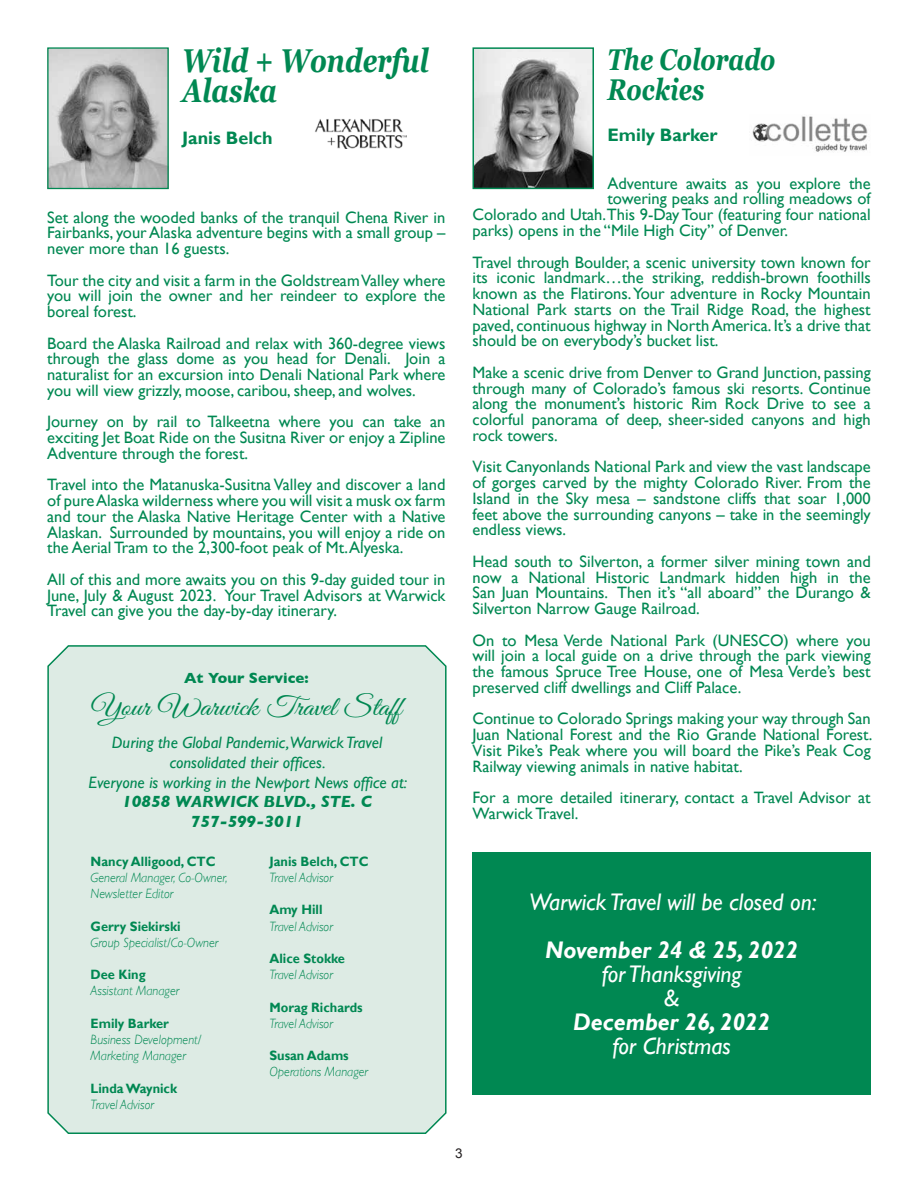
<style>
.page{position:relative;width:918px;height:1188px;background:#fff}
.page>*{position:absolute;margin:0;border:0;box-sizing:border-box;transform-origin:0 0}
.t1{font:italic 700 33px/30px "Georgia";color:#008852;scale:.8 1}
.t2{font:italic 700 30px/30px "Georgia";color:#008852;scale:.8 1}
.t3{font:27px "Great Vibes";color:#008852;scale:1.15 1}
.t4{font:italic 24px/24px "Gill Sans";color:#fff;text-align:center}
.t5{font:italic 700 24px "Gill Sans";color:#fff}
.t6{font:700 18px "Gill Sans";color:#008852}
.t7{font:16.5px/15.8px "Gill Sans";color:#008852;text-align:justify}
.t8{font:italic 16.5px/19.8px "Gill Sans";color:#008852;text-align:center}
.t9{font:italic 700 16.5px/19.8px "Gill Sans";color:#008852;text-align:center}
.t10{font:700 15px "Gill Sans";color:#008852}
.t11{font:italic 300 13.5px/16.2px "Gill Sans";color:#008852;scale:.95 1}
.t12{font:700 13.5px "Gill Sans";color:#008852;scale:.95 1}
.t13{font:13.5px "Arial";color:#231f20}
</style>
<div class="page">
<div style="left:472px;top:852px;width:399px;height:243px;background:#008852"></div>
<div style="left:47px;top:645px;width:400px;height:489px;background:#ddebe4"></div>
<img style="left:49px;top:49px;width:118px;height:138px">
<div style="left:47px;top:47px;width:122px;height:142px;border:1px solid #008852"></div>
<img style="left:315px;top:119px;width:92px;height:30px">
<img style="left:475px;top:50px;width:116px;height:136px">
<div style="left:472px;top:47px;width:122px;height:142px;border:2px solid #008852"></div>
<img style="left:752px;top:116px;width:116px;height:36px">
<h1 class="t1" style="left:182px;top:44px;width:310px">Wild + Wonderful<br>Alaska</h1>
<p class="t6" style="left:182px;top:127px;width:92px">Janis Belch</p>
<p class="t7" style="left:47px;top:209px;width:400px">Set along the wooded banks of the tranquil Chena River in Fairbanks, your Alaska adventure begins with a small group – never more than 16 guests.</p>
<p class="t7" style="left:47px;top:272px;width:400px">Tour the city and visit a farm in the Goldstream Valley where you will join the owner and her reindeer to explore the boreal forest.</p>
<p class="t7" style="left:47px;top:335px;width:400px">Board the Alaska Railroad and relax with 360-degree views through the glass dome as you head for Denali. Join a naturalist for an excursion into Denali National Park where you will view grizzly, moose, caribou, sheep, and wolves.</p>
<p class="t7" style="left:47px;top:414px;width:400px">Journey on by rail to Talkeetna where you can take an exciting Jet Boat Ride on the Susitna River or enjoy a Zipline Adventure through the forest.</p>
<p class="t7" style="left:47px;top:477px;width:400px">Travel into the Matanuska-Susitna Valley and discover a land of pure Alaska wilderness where you will visit a musk ox farm and tour the Alaska Native Heritage Center with a Native Alaskan. Surrounded by mountains, you will enjoy a ride on the Aerial Tram to the 2,300-foot peak of Mt. Alyeska.</p>
<p class="t7" style="left:47px;top:571px;width:400px">All of this and more awaits you on this 9-day guided tour in June, July &amp; August 2023. Your Travel Advisors at Warwick Travel can give you the day-by-day itinerary.</p>
<p class="t10" style="left:184px;top:666px;width:126px">At Your Service:</p>
<h3 class="t3" style="left:91px;top:692px;width:272px">Your Warwick Travel Staff</h3>
<p class="t8" style="left:89px;top:732px;width:320px">During the Global Pandemic,Warwick Travel consolidated their offices.<br>Everyone is working in the Newport News office at:</p>
<p class="t9" style="left:122px;top:792px;width:251px">10858 WARWICK BLVD., STE. C<br>757-599-3011</p>
<p class="t12" style="left:91px;top:853px;width:133px">Nancy Alligood, CTC</p>
<p class="t11" style="left:91px;top:869px;width:146px">General Manager, Co-Owner,<br>Newsletter Editor</p>
<p class="t12" style="left:91px;top:918px;width:96px">Gerry Siekirski</p>
<p class="t11" style="left:91px;top:934px;width:136px">Group Specialist/Co-Owner</p>
<p class="t12" style="left:91px;top:967px;width:60px">Dee King</p>
<p class="t11" style="left:91px;top:983px;width:95px">Assistant Manager</p>
<p class="t12" style="left:91px;top:1015px;width:84px">Emily Barker</p>
<p class="t11" style="left:91px;top:1031px;width:118px">Business Development/<br>Marketing Manager</p>
<p class="t12" style="left:91px;top:1080px;width:93px">Linda Waynick</p>
<p class="t11" style="left:91px;top:1096px;width:68px">Travel Advisor</p>
<p class="t12" style="left:269px;top:853px;width:106px">Janis Belch, CTC</p>
<p class="t11" style="left:269px;top:869px;width:68px">Travel Advisor</p>
<p class="t12" style="left:269px;top:902px;width:57px">Amy Hill</p>
<p class="t11" style="left:269px;top:918px;width:68px">Travel Advisor</p>
<p class="t12" style="left:269px;top:950px;width:81px">Alice Stokke</p>
<p class="t11" style="left:269px;top:967px;width:68px">Travel Advisor</p>
<p class="t12" style="left:269px;top:999px;width:100px">Morag Richards</p>
<p class="t11" style="left:269px;top:1015px;width:68px">Travel Advisor</p>
<p class="t12" style="left:269px;top:1048px;width:85px">Susan Adams</p>
<p class="t11" style="left:269px;top:1064px;width:105px">Operations Manager</p>
<h2 class="t2" style="left:608px;top:43px;width:212px">The Colorado<br>Rockies</h2>
<p class="t6" style="left:608px;top:125px;width:112px">Emily Barker</p>
<p class="t7" style="left:608px;top:175px;width:265px">Adventure awaits as you explore the</p>
<p class="t7" style="left:608px;top:191px;width:265px">towering peaks and rolling meadows of</p>
<p class="t7" style="left:472px;top:207px;width:400px">Colorado and Utah.This 9-Day Tour (featuring four national</p>
<p class="t7" style="left:472px;top:222px;width:317px">parks) opens in the “Mile High City” of Denver.</p>
<p class="t7" style="left:472px;top:254px;width:400px">Travel through Boulder, a scenic university town known for its iconic landmark…the striking, reddish-brown foothills known as the Flatirons. Your adventure in Rocky Mountain National Park starts on the Trail Ridge Road, the highest paved, continuous highway in North America. It’s a drive that should be on everybody’s bucket list.</p>
<p class="t7" style="left:472px;top:364px;width:400px">Make a scenic drive from Denver to Grand Junction, passing through many of Colorado’s famous ski resorts. Continue along the monument’s historic Rim Rock Drive to see a colorful panorama of deep, sheer-sided canyons and high rock towers.</p>
<p class="t7" style="left:472px;top:459px;width:400px">Visit Canyonlands National Park and view the vast landscape of gorges carved by the mighty Colorado River. From the Island in the Sky mesa – sandstone cliffs that soar 1,000 feet above the surrounding canyons – take in the seemingly endless views.</p>
<p class="t7" style="left:472px;top:553px;width:400px">Head south to Silverton, a former silver mining town and now a National Historic Landmark hidden high in the San Juan Mountains. Then it’s “all aboard” the Durango &amp; Silverton Narrow Gauge Railroad.</p>
<p class="t7" style="left:472px;top:632px;width:400px">On to Mesa Verde National Park (UNESCO) where you will join a local guide on a drive through the park viewing the famous Spruce Tree House, one of Mesa Verde’s best preserved cliff dwellings and Cliff Palace.</p>
<p class="t7" style="left:472px;top:711px;width:401px">Continue to Colorado Springs making your way through San Juan National Forest and the Rio Grande National Forest.<br>Visit Pike’s Peak where you will board the Pike’s Peak Cog Railway viewing animals in native habitat.</p>
<p class="t7" style="left:472px;top:790px;width:400px">For a more detailed itinerary, contact a Travel Advisor at<br>Warwick Travel.</p>
<h3 class="t4" style="left:529px;top:890px;width:289px">Warwick Travel will be closed on:</h3>
<h3 class="t5" style="left:545px;top:936px;width:255px">November 24 &amp; 25, 2022</h3>
<h3 class="t4" style="left:602px;top:962px;width:141px">for Thanksgiving &amp;</h3>
<h3 class="t5" style="left:573px;top:1008px;width:199px">December 26, 2022</h3>
<h3 class="t4" style="left:612px;top:1034px;width:120px">for Christmas</h3>
<p class="t13" style="left:455px;top:1144px;width:9px">3</p>
</div>
